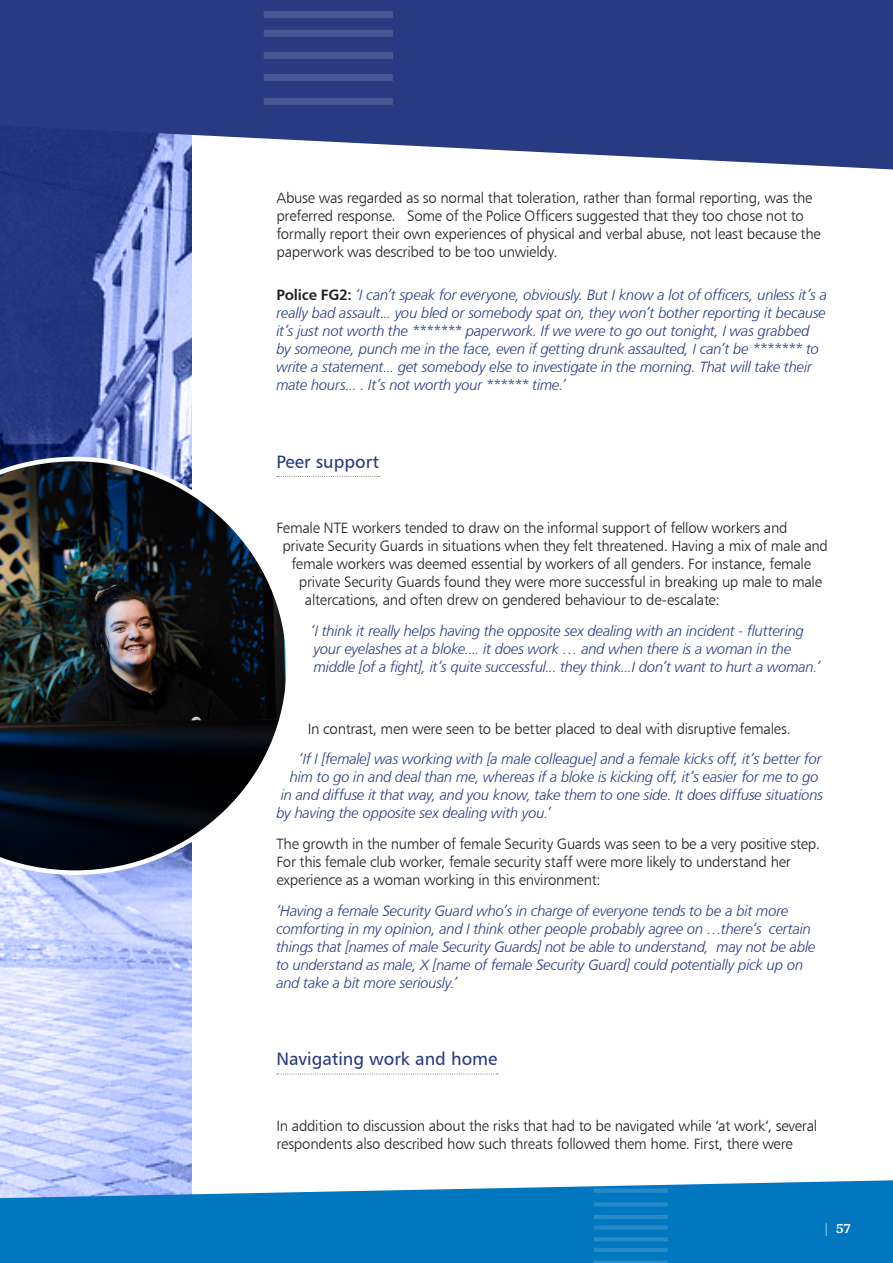
<style>
.page{position:relative;width:893px;height:1263px;background:#fff}
.page>*{position:absolute;margin:0;border:0;box-sizing:border-box;transform-origin:0 0}
.H2_2023{font:18px "Humanist 777 BT Roman B";color:#273a82}
.text_10pt_Humanist_L{font:15px/18px "Humanist 777 BT Light B";letter-spacing:-.015em;color:#231f20}
.text_10pt_Humanist_L-2{font:15px/18px "Humanist 777 BT Light Italic B";letter-spacing:-.02em;color:#273a82}
._10pt_black_sub{font:15px/18px "Humanist 777 BT Light Italic B";letter-spacing:-.02em;color:#273a82}
.t1{font:600 12.75px "Recoleta";color:#fff}
.s1{font-family:"Humanist 777 BT Bold B";color:#231f20}
.s2{font-family:"Humanist 777 BT Light B";font-weight:400}
</style>
<div class="page">
<svg style="left:0;top:170px;width:191px;height:1010px;background:#8f9dd5"></svg>
<svg style="left:0;top:0;width:893px;height:170px;background:#394b8d"></svg>
<hr style="left:264px;top:0;width:129px;height:1px;background:#fff">
<div style="left:264px;top:11px;width:129px;height:7px;background:#475794"></div>
<div style="left:264px;top:30px;width:129px;height:7px;background:#475794"></div>
<div style="left:264px;top:52px;width:129px;height:7px;background:#475794"></div>
<div style="left:264px;top:74px;width:129px;height:7px;background:#475794"></div>
<div style="left:264px;top:98px;width:129px;height:7px;background:#475794"></div>
<svg style="left:0;top:1180px;width:893px;height:83px;background:#1a84c6"></svg>
<div style="left:594px;top:1188px;width:74px;height:5px;background:#268bc8"></div>
<hr style="left:594px;top:1202px;width:74px;height:4px;background:#268bc8">
<hr style="left:594px;top:1215px;width:74px;height:4px;background:#268bc8">
<div style="left:594px;top:1225px;width:74px;height:5px;background:#268bc8"></div>
<hr style="left:594px;top:1237px;width:74px;height:4px;background:#268bc8">
<hr style="left:594px;top:1248px;width:74px;height:4px;background:#268bc8">
<hr style="left:594px;top:1260px;width:74px;height:3px;background:#fff">
<svg style="left:291px;top:476px;width:89px;height:1px"></svg>
<svg style="left:277px;top:1074px;width:221px;height:1px"></svg>
<img style="left:0;top:457px;width:291px;height:418px">
<p class="text_10pt_Humanist_L" style="left:276px;top:188px;width:546px">Abuse was regarded as so normal that toleration, rather than formal reporting, was the preferred response. Some of the Police Officers suggested that they too chose not to formally report their own experiences of physical and verbal abuse, not least because the paperwork was described to be too unwieldy.</p>
<p class="_10pt_black_sub" style="left:276px;top:286px;width:552px"><span class="s1">Police FG2:</span> ‘I can’t speak for everyone, obviously. But I know a lot of officers, unless it’s a really bad assault... you bled or somebody spat on, they won’t bother reporting it because it’s just not worth the ******* paperwork. If we were to go out tonight, I was grabbed by someone, punch me in the face, even if getting drunk assaulted, I can’t be ******* to write a statement... get somebody else to investigate in the morning. That will take their mate hours... . It’s not worth your ****** time.’</p>
<p class="H2_2023" style="left:276px;top:450px;width:104px">Peer support</p>
<p class="text_10pt_Humanist_L" style="left:276px;top:519px;width:513px">Female NTE workers tended to draw on the informal support of fellow workers and</p>
<p class="text_10pt_Humanist_L" style="left:282px;top:537px;width:547px">private Security Guards in situations when they felt threatened. Having a mix of male and</p>
<p class="text_10pt_Humanist_L" style="left:291px;top:555px;width:521px">female workers was deemed essential by workers of all genders. For instance, female</p>
<p class="text_10pt_Humanist_L" style="left:299px;top:573px;width:525px">private Security Guards found they were more successful in breaking up male to male</p>
<p class="text_10pt_Humanist_L" style="left:305px;top:591px;width:416px">altercations, and often drew on gendered behaviour to de-escalate:</p>
<p class="text_10pt_Humanist_L-2" style="left:311px;top:622px;width:511px">‘I think it really helps having the opposite sex dealing with an incident - fluttering your eyelashes at a bloke.... it does work … and when there is a woman in the middle [of a fight], it’s quite successful... they think...I don’t want to hurt a woman.’</p>
<p class="text_10pt_Humanist_L" style="left:308px;top:719px;width:484px">In contrast, men were seen to be better placed to deal with disruptive females.</p>
<p class="text_10pt_Humanist_L-2" style="left:299px;top:750px;width:524px">‘If I [female] was working with [a male colleague] and a female kicks off, it’s better for</p>
<p class="text_10pt_Humanist_L-2" style="left:290px;top:768px;width:531px">him to go in and deal than me, whereas if a bloke is kicking off, it’s easier for me to go</p>
<p class="text_10pt_Humanist_L-2" style="left:281px;top:786px;width:544px">in and diffuse it that way, and you know, take them to one side. It does diffuse situations</p>
<p class="text_10pt_Humanist_L-2" style="left:276px;top:804px;width:276px">by having the opposite sex dealing with you.’</p>
<p class="text_10pt_Humanist_L" style="left:276px;top:835px;width:545px">The growth in the number of female Security Guards was seen to be a very positive step.<br>For this female club worker, female security staff were more likely to understand her experience as a woman working in this environment:</p>
<p class="text_10pt_Humanist_L-2" style="left:276px;top:901px;width:541px">‘Having a female Security Guard who’s in charge of everyone tends to be a bit more comforting in my opinion, and I think other people probably agree on …there’s certain things that [names of male Security Guards] not be able to understand, may not be able to understand as male, X [name of female Security Guard] could potentially pick up on and take a bit more seriously.’</p>
<p class="H2_2023" style="left:276px;top:1048px;width:223px">Navigating work and home</p>
<p class="text_10pt_Humanist_L" style="left:276px;top:1116px;width:542px">In addition to discussion about the risks that had to be navigated while ‘at work’, several respondents also described how such threats followed them home. First, there were</p>
<p class="t1" style="left:823px;top:1221px;width:29px"><span class="s2">|</span> 57</p>
</div>
